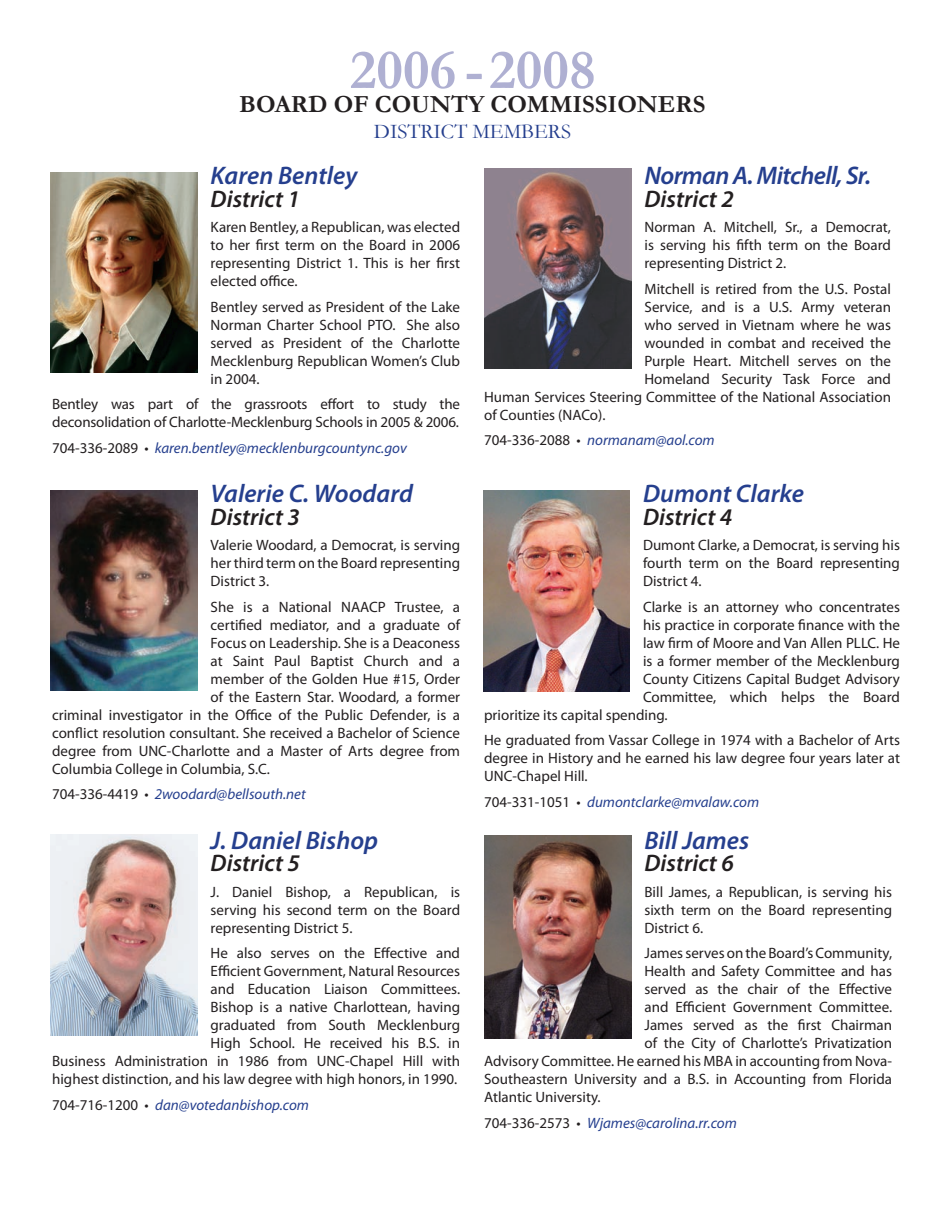
<style>
.page{position:relative;width:945px;height:1215px;background:#fff}
.page>*{position:absolute;margin:0;border:0;box-sizing:border-box;transform-origin:0 0}
.t1{font:700 56.7px "Garamond";color:#afb0d2}
.t2{font:italic 600 25.5px "Myriad Pro";color:#253f8e}
.t3{font:italic 600 25.5px "Myriad Pro";letter-spacing:-.025em;color:#253f8e}
.t4{font:700 24.75px "Garamond";color:#231f20}
.t5{font:italic 600 24px "Myriad Pro";color:#231f20}
.t6{font:21px "Garamond";color:#253f8e}
.t7{font:15px/18px "Myriad Pro";color:#231f20;text-align:justify}
.t8{font:italic 15px "Myriad Pro";color:#253f8e}
.s1{font-style:normal;color:#231f20}
</style>
<div class="page">
<img style="left:484px;top:836px;width:147px;height:202px">
<img style="left:51px;top:490px;width:146px;height:201px">
<img style="left:483px;top:490px;width:147px;height:201px">
<img style="left:484px;top:168px;width:147px;height:200px">
<img style="left:51px;top:834px;width:146px;height:201px">
<img style="left:51px;top:172px;width:146px;height:201px">
<h1 class="t1" style="left:350px;top:32px;width:247px">2006 -2008</h1>
<h3 class="t4" style="left:239px;top:87px;width:468px">BOARD OF COUNTY COMMISSIONERS</h3>
<h3 class="t6" style="left:374px;top:117px;width:199px">DISTRICT MEMBERS</h3>
<h2 class="t2" style="left:211px;top:159px;width:148px">Karen Bentley</h2>
<h3 class="t5" style="left:211px;top:183px;width:91px">District 1</h3>
<p class="t7" style="left:211px;top:218px;width:251px">Karen Bentley, a Republican, was elected to her first term on the Board in 2006 representing District 1. This is her first elected office.</p>
<p class="t7" style="left:211px;top:297px;width:251px">Bentley served as President of the Lake Norman Charter School PTO. She also served as President of the Charlotte Mecklenburg Republican Women’s Club in 2004.</p>
<p class="t7" style="left:52px;top:395px;width:410px">Bentley was part of the grassroots effort to study the deconsolidation of Charlotte-Mecklenburg Schools in 2005 &amp; 2006.</p>
<p class="t8" style="left:52px;top:438px;width:356px"><span class="s1">704-336-2089 •</span> karen.bentley@mecklenburgcountync.gov</p>
<h2 class="t2" style="left:211px;top:477px;width:204px">Valerie C. Woodard</h2>
<h3 class="t5" style="left:211px;top:501px;width:91px">District 3</h3>
<p class="t7" style="left:211px;top:536px;width:251px">Valerie Woodard, a Democrat, is serving her third term on the Board representing District 3.</p>
<p class="t7" style="left:211px;top:597px;width:251px">She is a National NAACP Trustee, a</p>
<p class="t7" style="left:211px;top:615px;width:251px">certified mediator, and a graduate of</p>
<p class="t7" style="left:211px;top:633px;width:251px">Focus on Leadership. She is a Deaconess</p>
<p class="t7" style="left:211px;top:651px;width:251px">at Saint Paul Baptist Church and a</p>
<p class="t7" style="left:211px;top:669px;width:251px">member of the Golden Hue #15, Order</p>
<p class="t7" style="left:211px;top:687px;width:251px">of the Eastern Star. Woodard, a former</p>
<p class="t7" style="left:52px;top:705px;width:409px">criminal investigator in the Office of the Public Defender, is a</p>
<p class="t7" style="left:52px;top:723px;width:409px">conflict resolution consultant. She received a Bachelor of Science</p>
<p class="t7" style="left:52px;top:741px;width:410px">degree from UNC-Charlotte and a Master of Arts degree from</p>
<p class="t7" style="left:52px;top:759px;width:219px">Columbia College in Columbia, S.C.</p>
<p class="t8" style="left:52px;top:785px;width:255px"><span class="s1">704-336-4419 •</span> 2woodard@bellsouth.net</p>
<h2 class="t2" style="left:211px;top:824px;width:169px">J. Daniel Bishop</h2>
<h3 class="t5" style="left:211px;top:848px;width:91px">District 5</h3>
<p class="t7" style="left:211px;top:882px;width:251px">J. Daniel Bishop, a Republican, is serving his second term on the Board representing District 5.</p>
<p class="t7" style="left:52px;top:944px;width:410px;text-align:right">He also serves on the Effective and<br>Efficient Government, Natural Resources<br>and Education Liaison Committees.<br>Bishop is a native Charlottean, having<br>graduated from South Mecklenburg<br>High School. He received his B.S. in<br>Business Administration in 1986 from UNC-Chapel Hill with highest distinction, and his law degree with high honors, in 1990.</p>
<p class="t8" style="left:52px;top:1095px;width:258px"><span class="s1">704-716-1200 •</span> dan@votedanbishop.com</p>
<h2 class="t3" style="left:645px;top:159px;width:228px">Norman A. Mitchell, Sr.</h2>
<h3 class="t5" style="left:645px;top:183px;width:91px">District 2</h3>
<p class="t7" style="left:645px;top:218px;width:248px">Norman A. Mitchell, Sr., a Democrat, is serving his fifth term on the Board representing District 2.</p>
<p class="t7" style="left:645px;top:279px;width:248px">Mitchell is retired from the U.S. Postal</p>
<p class="t7" style="left:645px;top:297px;width:248px">Service, and is a U.S. Army veteran</p>
<p class="t7" style="left:645px;top:315px;width:248px">who served in Vietnam where he was</p>
<p class="t7" style="left:645px;top:333px;width:248px">wounded in combat and received the</p>
<p class="t7" style="left:645px;top:351px;width:248px">Purple Heart. Mitchell serves on the</p>
<p class="t7" style="left:645px;top:369px;width:248px">Homeland Security Task Force and</p>
<p class="t7" style="left:484px;top:387px;width:408px">Human Services Steering Committee of the National Association</p>
<p class="t7" style="left:484px;top:405px;width:123px">of Counties (NACo).</p>
<p class="t8" style="left:484px;top:431px;width:232px"><span class="s1">704-336-2088 •</span> normanam@aol.com</p>
<h2 class="t2" style="left:643px;top:477px;width:162px">Dumont Clarke</h2>
<h3 class="t5" style="left:643px;top:501px;width:91px">District 4</h3>
<p class="t7" style="left:643px;top:536px;width:258px">Dumont Clarke, a Democrat, is serving his fourth term on the Board representing District 4.</p>
<p class="t7" style="left:643px;top:597px;width:258px">Clarke is an attorney who concentrates</p>
<p class="t7" style="left:643px;top:615px;width:258px">his practice in corporate finance with the</p>
<p class="t7" style="left:643px;top:633px;width:259px">law firm of Moore and Van Allen PLLC. He</p>
<p class="t7" style="left:643px;top:651px;width:259px">is a former member of the Mecklenburg</p>
<p class="t7" style="left:643px;top:669px;width:258px">County Citizens Capital Budget Advisory</p>
<p class="t7" style="left:643px;top:687px;width:258px">Committee, which helps the Board</p>
<p class="t7" style="left:484px;top:705px;width:185px">prioritize its capital spending.</p>
<p class="t7" style="left:484px;top:731px;width:417px">He graduated from Vassar College in 1974 with a Bachelor of Arts degree in History and he earned his law degree four years later at UNC-Chapel Hill.</p>
<p class="t8" style="left:484px;top:792px;width:277px"><span class="s1">704-331-1051 •</span> dumontclarke@mvalaw.com</p>
<h2 class="t2" style="left:645px;top:824px;width:106px">Bill James</h2>
<h3 class="t5" style="left:645px;top:848px;width:91px">District 6</h3>
<p class="t7" style="left:645px;top:882px;width:249px">Bill James, a Republican, is serving his sixth term on the Board representing District 6.</p>
<p class="t7" style="left:645px;top:944px;width:249px">James serves on the Board’s Community,</p>
<p class="t7" style="left:645px;top:962px;width:249px">Health and Safety Committee and has</p>
<p class="t7" style="left:645px;top:980px;width:249px">served as the chair of the Effective</p>
<p class="t7" style="left:645px;top:998px;width:249px">and Efficient Government Committee.</p>
<p class="t7" style="left:645px;top:1016px;width:249px">James served as the first Chairman</p>
<p class="t7" style="left:645px;top:1034px;width:249px">of the City of Charlotte’s Privatization</p>
<p class="t7" style="left:484px;top:1052px;width:409px">Advisory Committee. He earned his MBA in accounting from Nova-</p>
<p class="t7" style="left:484px;top:1070px;width:409px">Southeastern University and a B.S. in Accounting from Florida</p>
<p class="t7" style="left:484px;top:1088px;width:118px">Atlantic University.</p>
<p class="t8" style="left:484px;top:1113px;width:254px"><span class="s1">704-336-2573 •</span> Wjames@carolina.rr.com</p>
</div>
